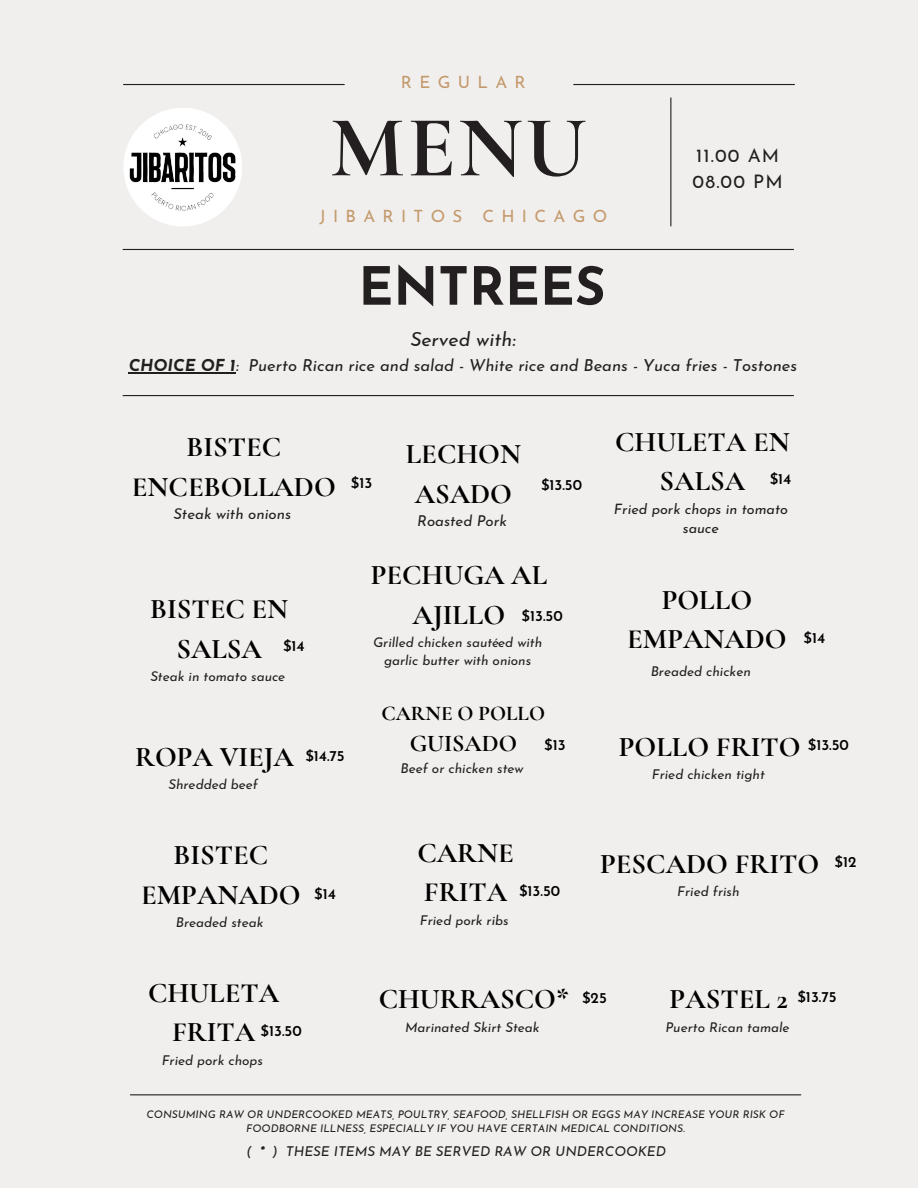
<style>
.page{position:relative;width:918px;height:1188px;background:#f1efee}
.page>*{position:absolute;margin:0;border:0;box-sizing:border-box;transform-origin:0 0}
.t1{font:700 87.45px "Cormorant Garamond";color:#231f20}
.t2{font:700 52.5px "Josefin Sans";color:#231f20}
.t3{font:700 28.5px/39.3px "Cormorant Garamond";color:#000;text-align:center}
.t4{font:700 24px "Cormorant Garamond";color:#000}
.t5{font:700 21px "Cormorant Garamond";color:#000}
.t6{font:italic 19.5px "Josefin Sans";color:#231f20}
.t7{font:18.75px "Josefin Sans";letter-spacing:.06em;color:#231f20}
.t8{font:16.95px "Josefin Sans";letter-spacing:.43em;color:#c3996b}
.t9{font:italic 16.5px "Josefin Sans";color:#231f20}
.t10{font:600 15px "Josefin Sans";color:#000}
.t11{font:italic 15px "Josefin Sans";color:#231f20}
.t12{font:italic 14.4px/19.2px "Josefin Sans";color:#231f20;text-align:center}
.t13{font:italic 13.65px "Josefin Sans";color:#231f20}
.t14{font:italic 13.5px/18px "Josefin Sans";color:#231f20;text-align:center}
.t15{font:italic 10.65px/14.1px "Josefin Sans";color:#231f20;text-align:center}
.s1{font-weight:700}
</style>
<div class="page">
<hr style="left:124px;top:84px;width:220px;height:1px;background:#231f20">
<hr style="left:574px;top:84px;width:220px;height:1px;background:#231f20">
<hr style="left:123px;top:249px;width:671px;height:1px;background:#231f20">
<hr style="left:670px;top:98px;width:1px;height:128px;background:#231f20">
<div style="left:123px;top:108px;width:119px;height:118px;background:#fff;border-radius:50%"></div>
<img style="left:130px;top:125px;width:106px;height:85px">
<hr style="left:130px;top:1094px;width:671px;height:1px;background:#231f20">
<hr style="left:129px;top:372px;width:107px;height:1px;background:#231f20">
<hr style="left:123px;top:395px;width:671px;height:1px;background:#231f20">
<p class="t8" style="left:401px;top:76px;width:126px">REGULAR</p>
<p class="t1" style="left:330px;top:95px;width:258px">MENU</p>
<p class="t8" style="left:320px;top:210px;width:289px">JIBARITOS CHICAGO</p>
<p class="t2" style="left:359px;top:265px;width:249px">ENTREES</p>
<p class="t7" style="left:696px;top:148px;width:85px">11.00 AM</p>
<p class="t7" style="left:693px;top:174px;width:92px">08.00 PM</p>
<p class="t6" style="left:410px;top:332px;width:107px">Served with:</p>
<p class="t9" style="left:129px;top:359px;width:670px"><span class="s1">CHOICE OF 1</span>: Puerto Rican rice and salad - White rice and Beans - Yuca fries - Tostones</p>
<p class="t3" style="left:132px;top:428px;width:205px">BISTEC<br>ENCEBOLLADO</p>
<p class="t11" style="left:174px;top:508px;width:119px">Steak with onions</p>
<p class="t3" style="left:406px;top:434px;width:117px">LECHON<br>ASADO</p>
<p class="t11" style="left:417px;top:515px;width:91px">Roasted Pork</p>
<p class="t3" style="left:371px;top:556px;width:178px">PECHUGA AL<br>AJILLO</p>
<p class="t14" style="left:373px;top:635px;width:171px">Grilled chicken sautéed with garlic butter with onions</p>
<p class="t5" style="left:382px;top:700px;width:165px">CARNE O POLLO</p>
<p class="t4" style="left:410px;top:729px;width:109px">GUISADO</p>
<p class="t14" style="left:400px;top:760px;width:125px">Beef or chicken stew</p>
<p class="t10" style="left:351px;top:477px;width:23px">$13</p>
<p class="t10" style="left:541px;top:478px;width:43px">$13.50</p>
<p class="t3" style="left:150px;top:589px;width:140px">BISTEC EN<br>SALSA</p>
<p class="t14" style="left:150px;top:669px;width:137px">Steak in tomato sauce</p>
<p class="t10" style="left:522px;top:610px;width:43px">$13.50</p>
<p class="t10" style="left:283px;top:640px;width:23px">$14</p>
<p class="t10" style="left:544px;top:739px;width:23px">$13</p>
<p class="t3" style="left:135px;top:737px;width:160px">ROPA VIEJA</p>
<p class="t14" style="left:168px;top:777px;width:91px">Shredded beef</p>
<p class="t10" style="left:305px;top:749px;width:41px">$14.75</p>
<p class="t3" style="left:615px;top:422px;width:176px">CHULETA EN<br>SALSA</p>
<p class="t12" style="left:614px;top:501px;width:176px">Fried pork chops in tomato sauce</p>
<p class="t10" style="left:770px;top:473px;width:23px">$14</p>
<p class="t3" style="left:627px;top:580px;width:161px">POLLO<br>EMPANADO</p>
<p class="t14" style="left:651px;top:664px;width:102px">Breaded chicken</p>
<p class="t10" style="left:804px;top:632px;width:23px">$14</p>
<p class="t3" style="left:619px;top:727px;width:183px">POLLO FRITO</p>
<p class="t14" style="left:652px;top:767px;width:115px">Fried chicken tight</p>
<p class="t10" style="left:808px;top:739px;width:43px">$13.50</p>
<p class="t3" style="left:141px;top:836px;width:161px">BISTEC<br>EMPANADO</p>
<p class="t14" style="left:176px;top:915px;width:89px">Breaded steak</p>
<p class="t10" style="left:314px;top:887px;width:23px">$14</p>
<p class="t3" style="left:417px;top:833px;width:98px;text-align:left">CARNE<br>FRITA</p>
<p class="t14" style="left:420px;top:913px;width:90px">Fried pork ribs</p>
<p class="t10" style="left:519px;top:885px;width:43px">$13.50</p>
<p class="t3" style="left:600px;top:844px;width:221px">PESCADO FRITO</p>
<p class="t14" style="left:677px;top:884px;width:64px">Fried frish</p>
<p class="t10" style="left:835px;top:856px;width:23px">$12</p>
<p class="t3" style="left:148px;top:973px;width:133px">CHULETA<br>FRITA</p>
<p class="t14" style="left:162px;top:1052px;width:103px">Fried pork chops</p>
<p class="t10" style="left:261px;top:1025px;width:43px">$13.50</p>
<p class="t3" style="left:379px;top:979px;width:192px">CHURRASCO*</p>
<p class="t14" style="left:405px;top:1019px;width:136px">Marinated Skirt Steak</p>
<p class="t10" style="left:582px;top:991px;width:26px">$25</p>
<p class="t3" style="left:670px;top:979px;width:120px">PASTEL 2</p>
<p class="t14" style="left:665px;top:1019px;width:126px">Puerto Rican tamale</p>
<p class="t10" style="left:797px;top:991px;width:41px">$13.75</p>
<p class="t15" style="left:147px;top:1108px;width:640px">CONSUMING RAW OR UNDERCOOKED MEATS, POULTRY, SEAFOOD, SHELLFISH OR EGGS MAY INCREASE YOUR RISK OF<br>FOODBORNE ILLNESS, ESPECIALLY IF YOU HAVE CERTAIN MEDICAL CONDITIONS.</p>
<p class="t13" style="left:247px;top:1146px;width:421px">( <span class="s1">*</span> ) THESE ITEMS MAY BE SERVED RAW OR UNDERCOOKED</p>
</div>
